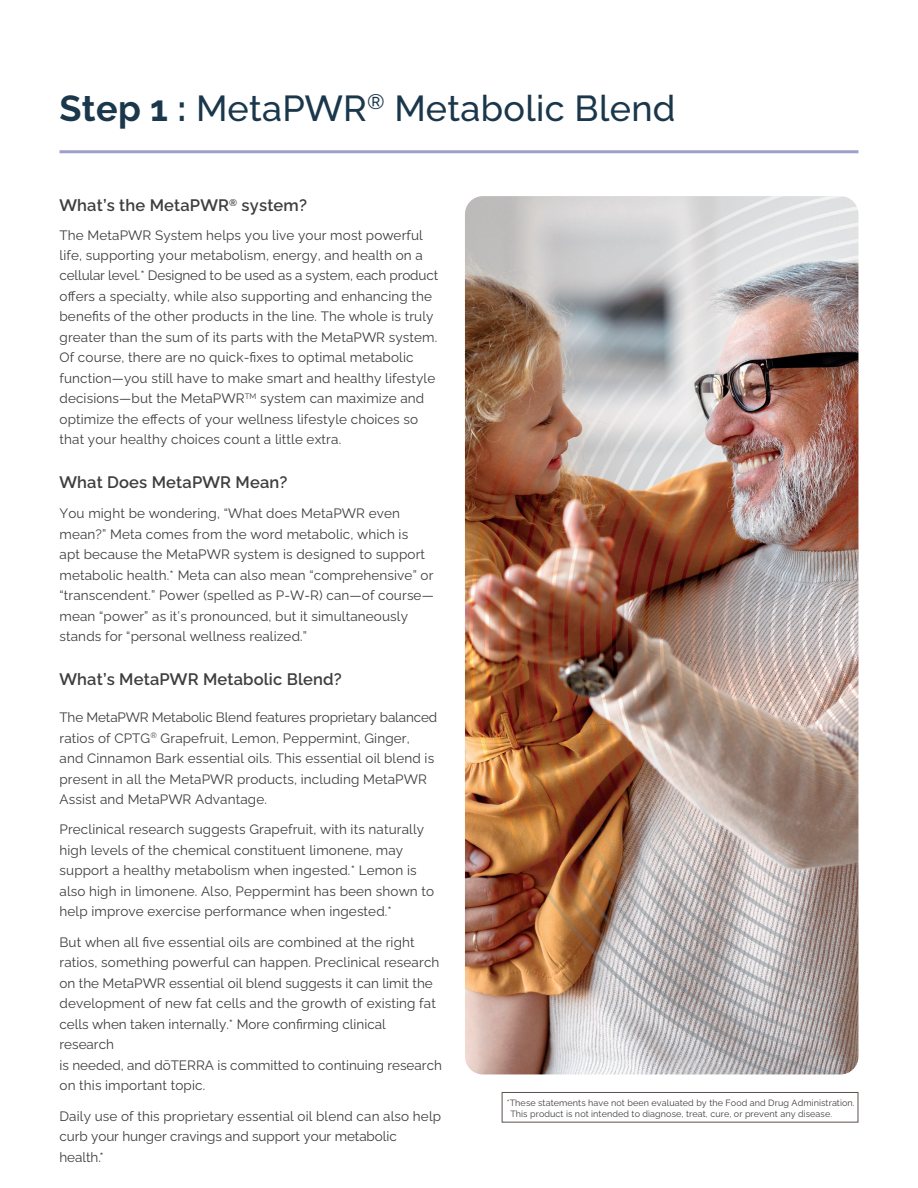
<style>
.page{position:relative;width:918px;height:1188px;background:#fff}
.page>*{position:absolute;margin:0;border:0;box-sizing:border-box;transform-origin:0 0}
.t1{font:500 36px "Ralewayd T";letter-spacing:.01em;color:#1a374b}
.t2{font:600 16.5px "Ralewayd T";letter-spacing:.01em;color:#3e3e3f}
.t3{font:13.5px/20.5px "Ralewayd T";letter-spacing:.01em;color:#3e3e3f}
.t4{font:9px/11.4px "Ralewayd T";letter-spacing:.01em;color:#3e3e3f}
.s1{font-weight:700}
</style>
<div class="page">
<img style="left:465px;top:196px;width:393px;height:878px">
<hr style="left:60px;top:150px;width:798px;height:3px;background:#9e9fcb">
<div style="left:502px;top:1092px;width:356px;height:31px;border:1px solid #5d524d"></div>
<h1 class="t1" style="left:60px;top:80px;width:618px"><span class="s1">Step 1 :</span> MetaPWR<sup>®</sup> Metabolic Blend</h1>
<p class="t2" style="left:60px;top:192px;width:249px">What’s the MetaPWR<sup>®</sup> system?</p>
<p class="t3" style="left:60px;top:223px;width:380px">The MetaPWR System helps you live your most powerful life, supporting your metabolism, energy, and health on a cellular level.* Designed to be used as a system, each product offers a specialty, while also supporting and enhancing the benefits of the other products in the line. The whole is truly greater than the sum of its parts with the MetaPWR system.<br>Of course, there are no quick-fixes to optimal metabolic function—you still have to make smart and healthy lifestyle decisions—but the MetaPWR<sup>TM</sup> system can maximize and optimize the effects of your wellness lifestyle choices so that your healthy choices count a little extra.</p>
<p class="t2" style="left:60px;top:469px;width:229px">What Does MetaPWR Mean?</p>
<p class="t3" style="left:60px;top:502px;width:376px">You might be wondering, “What does MetaPWR even mean?” Meta comes from the word metabolic, which is<br>apt because the MetaPWR system is designed to support metabolic health.* Meta can also mean “comprehensive” or “transcendent.” Power (spelled as P-W-R) can—of course— mean “power” as it’s pronounced, but it simultaneously stands for “personal wellness realized.”</p>
<p class="t2" style="left:60px;top:666px;width:284px">What’s MetaPWR Metabolic Blend?</p>
<p class="t3" style="left:60px;top:706px;width:379px">The MetaPWR Metabolic Blend features proprietary balanced ratios of CPTG<sup>®</sup> Grapefruit, Lemon, Peppermint, Ginger,<br>and Cinnamon Bark essential oils. This essential oil blend is present in all the MetaPWR products, including MetaPWR Assist and MetaPWR Advantage.</p>
<p class="t3" style="left:60px;top:818px;width:376px">Preclinical research suggests Grapefruit, with its naturally high levels of the chemical constituent limonene, may support a healthy metabolism when ingested.* Lemon is also high in limonene. Also, Peppermint has been shown to help improve exercise performance when ingested.*</p>
<p class="t3" style="left:60px;top:930px;width:384px">But when all five essential oils are combined at the right ratios, something powerful can happen. Preclinical research on the MetaPWR essential oil blend suggests it can limit the development of new fat cells and the growth of existing fat cells when taken internally.* More confirming clinical research<br>is needed, and dōTERRA is committed to continuing research on this important topic.</p>
<p class="t3" style="left:60px;top:1104px;width:383px">Daily use of this proprietary essential oil blend can also help curb your hunger cravings and support your metabolic health.*</p>
<p class="t4" style="left:510px;top:1096px;width:346px;text-indent:-4px">*These statements have not been evaluated by the Food and Drug Administration.<br>This product is not intended to diagnose, treat, cure, or prevent any disease.</p>
</div>
